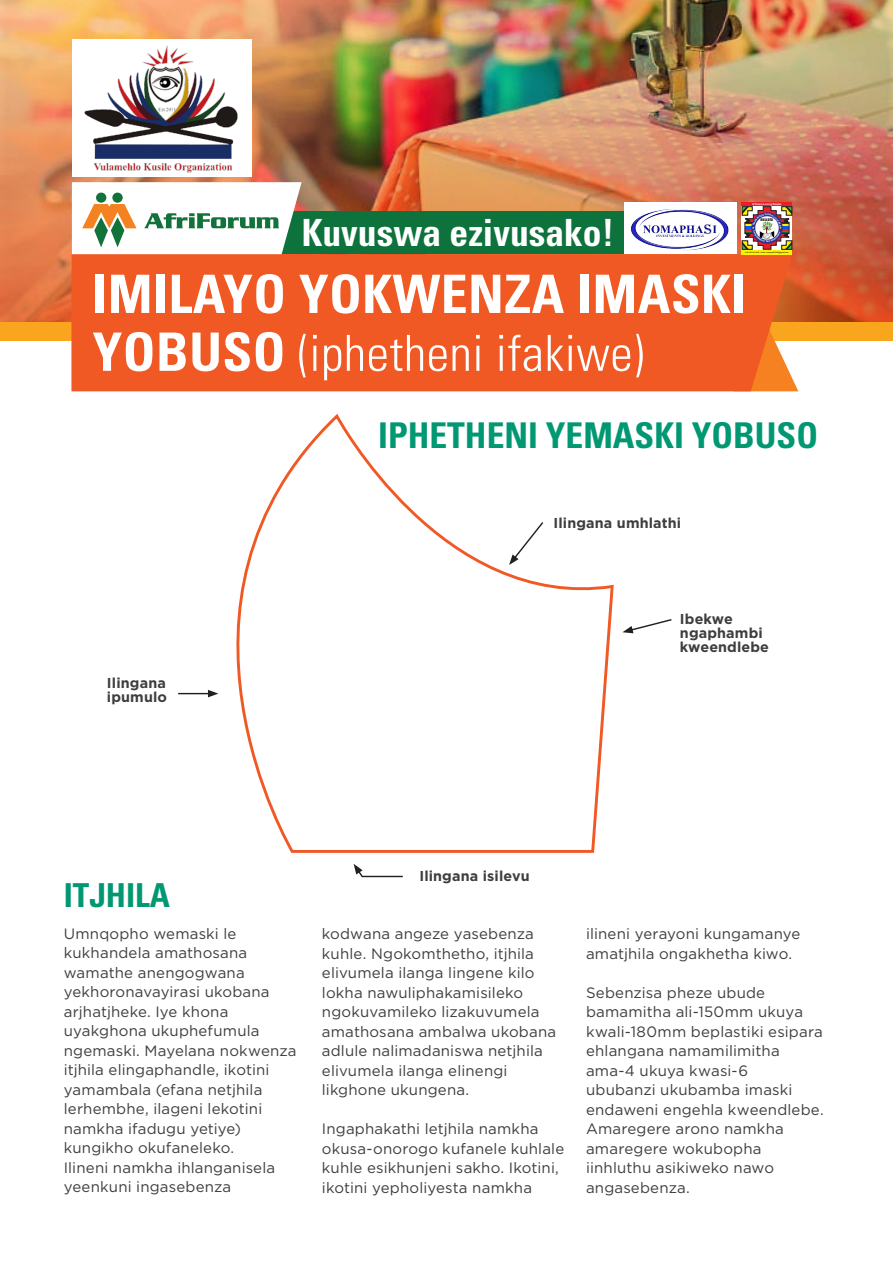
<style>
.page{position:relative;width:893px;height:1263px;background:#fff}
.page>*{position:absolute;margin:0;border:0;box-sizing:border-box;transform-origin:0 0}
.t1{font:700 condensed 52.95px "Univers LT Std";letter-spacing:.01em;color:#fff}
.t2{font:300 condensed 49.8px "Univers LT Std";letter-spacing:.01em;color:#fff}
.t3{font:700 condensed 37.5px "Univers LT Std";color:#fff}
.Heading_1{font:700 condensed 35.55px "Univers LT Std";color:#009872}
.Heading_1-2{font:700 condensed 33px "Univers LT Std";color:#009872}
.t4{font:15px/19.5px "Gotham";letter-spacing:.01em;color:#3e3e3f}
.t5{font:700 14.25px/14.2px "Gotham";letter-spacing:.01em;color:#3e3e3f}
.t6{font:900 condensed 3.75px "Futura BT";color:#231f20}
.t7{font:700 2.7px "Arial";color:#fff}
.t8{font:700 1.65px "Arial";color:#231f20}
.s1{font-weight:700;font-size:52.95px}
</style>
<div class="page">
<img style="left:0;top:0;width:893px;height:322px">
<div style="left:277px;top:211px;width:364px;height:43px;background:#0d723b"></div>
<div style="left:0;top:322px;width:893px;height:19px;background:#f9a51e"></div>
<svg style="left:178px;top:414px;width:436px;height:439px"></svg>
<svg style="left:509px;top:520px;width:36px;height:45px"></svg>
<hr style="left:178px;top:693px;width:32px;height:1px;background:#231f20">
<svg style="left:208px;top:690px;width:10px;height:7px"></svg>
<svg style="left:354px;top:864px;width:49px;height:14px"></svg>
<svg style="left:622px;top:619px;width:50px;height:14px"></svg>
<svg style="left:72px;top:182px;width:230px;height:72px"></svg>
<img style="left:72px;top:40px;width:180px;height:137px">
<div style="left:71px;top:254px;width:663px;height:137px;background:#f15924"></div>
<hr style="left:742px;top:202px;width:50px;height:4px;background:#ee1d23">
<div style="left:624px;top:203px;width:112px;height:51px;background:#fff"></div>
<img style="left:631px;top:209px;width:98px;height:42px">
<svg style="left:734px;top:206px;width:64px;height:185px"></svg>
<p class="t3" style="left:302px;top:209px;width:314px">Kuvuswa ezivusako!</p>
<p class="t7" style="left:753px;top:202px;width:30px"># Peace Loving People</p>
<p class="t6" style="left:761px;top:217px;width:14px">KULLDTA</p>
<p class="t8" style="left:745px;top:251px;width:45px">Call: 081 207 6620 Email: rasmpa0333564@gmail.com</p>
<p class="t1" style="left:93px;top:262px;width:655px">IMILAYO YOKWENZA IMASKI</p>
<p class="t2" style="left:93px;top:323px;width:553px"><span class="s1">YOBUSO</span> (iphetheni ifakiwe)</p>
<p class="Heading_1" style="left:378px;top:413px;width:441px">IPHETHENI YEMASKI YOBUSO</p>
<p class="t5" style="left:553px;top:515px;width:129px">Ilingana umhlathi</p>
<p class="t5" style="left:107px;top:676px;width:62px">Ilingana ipumulo</p>
<p class="t5" style="left:680px;top:611px;width:91px">Ibekwe ngaphambi kweendlebe</p>
<p class="t5" style="left:419px;top:869px;width:112px">Ilingana isilevu</p>
<p class="Heading_1-2" style="left:64px;top:875px;width:108px">ITJHILA</p>
<p class="t4" style="left:64px;top:923px;width:234px">Umnqopho wemaski le kukhandela amathosana wamathe anengogwana yekhoronavayirasi ukobana arjhatjheke. Iye khona uyakghona ukuphefumula ngemaski. Mayelana nokwenza itjhila elingaphandle, ikotini yamambala (efana netjhila lerhembhe, ilageni lekotini namkha ifadugu yetiye) kungikho okufaneleko.<br>Ilineni namkha ihlanganisela yeenkuni ingasebenza</p>
<p class="t4" style="left:322px;top:924px;width:236px">kodwana angeze yasebenza kuhle. Ngokomthetho, itjhila elivumela ilanga lingene kilo lokha nawuliphakamisileko ngokuvamileko lizakuvumela amathosana ambalwa ukobana adlule nalimadaniswa netjhila elivumela ilanga elinengi likghone ukungena.</p>
<p class="t4" style="left:322px;top:1119px;width:244px">Ingaphakathi letjhila namkha okusa-onorogo kufanele kuhlale kuhle esikhunjeni sakho. Ikotini, ikotini yepholiyesta namkha</p>
<p class="t4" style="left:586px;top:924px;width:216px">ilineni yerayoni kungamanye amatjhila ongakhetha kiwo.</p>
<p class="t4" style="left:586px;top:982px;width:239px">Sebenzisa pheze ubude bamamitha ali-150mm ukuya kwali-180mm beplastiki esipara ehlangana namamilimitha ama-4 ukuya kwasi-6<br>ububanzi ukubamba imaski endaweni engehla kweendlebe.<br>Amaregere arono namkha amaregere wokubopha iinhluthu asikiweko nawo angasebenza.</p>
</div>
